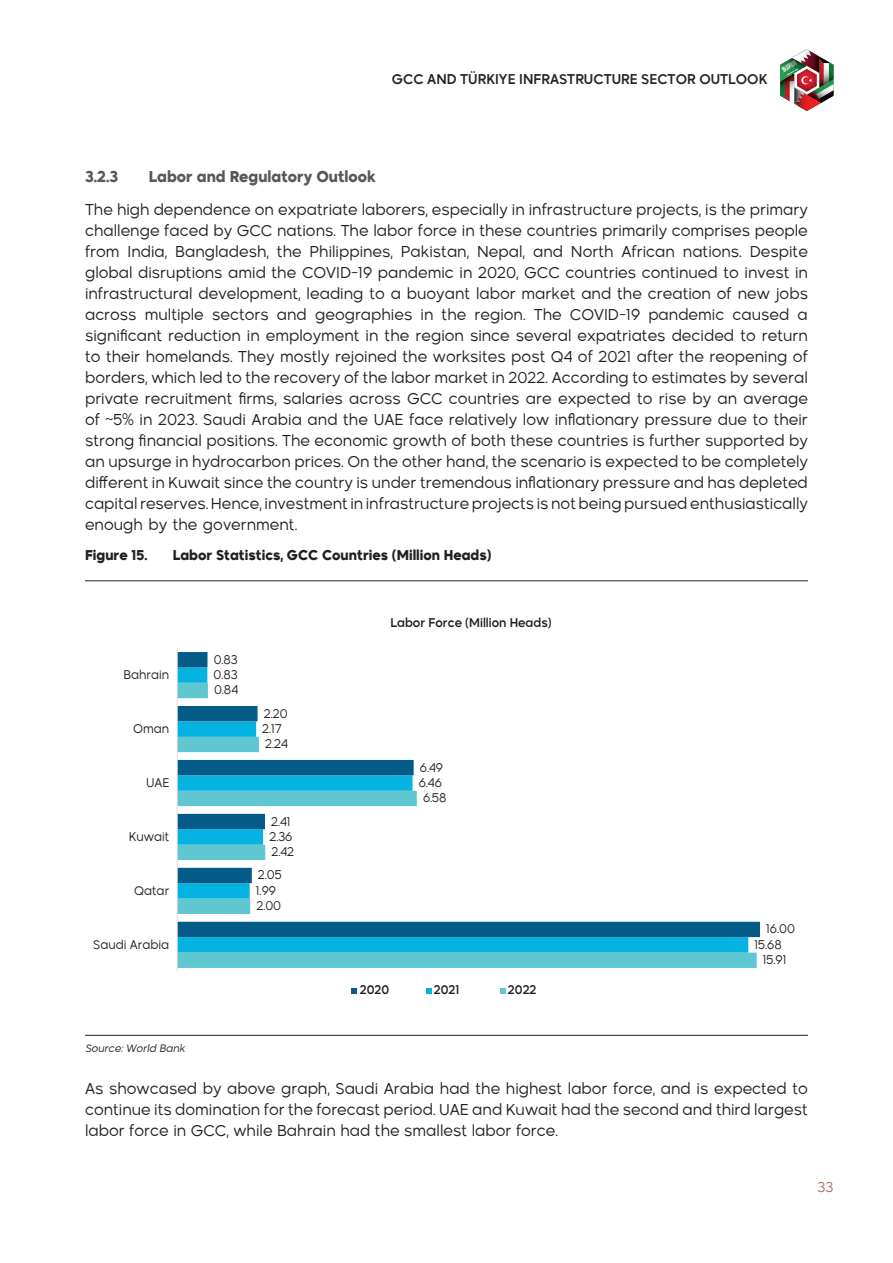
<style>
.page{position:relative;width:893px;height:1263px;background:#fff}
.page>*{position:absolute;margin:0;border:0;box-sizing:border-box;transform-origin:0 0}
.t1{font:300 15px/21px "Madani Arabic";color:#231f20;text-align:justify}
.t2{font:700 15px "Madani Arabic";color:#57585a}
.t3{font:700 13.5px "Madani Arabic";color:#231f20}
.t4{font:500 13.5px "Madani Arabic";color:#242527}
.t5{font:300 13.5px "Madani Arabic";color:#b36964}
.t6{font:300 12px "Madani Arabic";color:#231f20}
.t7{font:500 12px "Madani Arabic";color:#231f20}
.t8{font:italic 300 10.2px "Madani Arabic";color:#231f20}
</style>
<div class="page">
<img style="left:780px;top:50px;width:53px;height:61px">
<hr style="left:85px;top:580px;width:723px;height:1px;background:#231f20">
<svg style="left:178px;top:937px;width:579px;height:31px;background:#61c7d2"></svg>
<div style="left:178px;top:937px;width:570px;height:15px;background:#05b3e3"></div>
<svg style="left:178px;top:652px;width:582px;height:285px"></svg>
<hr style="left:177px;top:648px;width:1px;height:324px;background:#dcdddf">
<svg style="left:352px;top:988px;width:5px;height:6px"></svg>
<svg style="left:426px;top:988px;width:5px;height:6px"></svg>
<svg style="left:500px;top:988px;width:5px;height:6px"></svg>
<hr style="left:85px;top:1035px;width:723px;height:1px;background:#231f20">
<p class="t4" style="left:392px;top:68px;width:377px">GCC AND TÜRKIYE INFRASTRUCTURE SECTOR OUTLOOK</p>
<p class="t2" style="left:85px;top:164px;width:35px">3.2.3</p>
<p class="t2" style="left:149px;top:164px;width:229px">Labor and Regulatory Outlook</p>
<p class="t1" style="left:85px;top:199px;width:724px">The high dependence on expatriate laborers, especially in infrastructure projects, is the primary challenge faced by GCC nations. The labor force in these countries primarily comprises people from India, Bangladesh, the Philippines, Pakistan, Nepal, and North African nations. Despite global disruptions amid the COVID-19 pandemic in 2020, GCC countries continued to invest in infrastructural development, leading to a buoyant labor market and the creation of new jobs across multiple sectors and geographies in the region. The COVID-19 pandemic caused a significant reduction in employment in the region since several expatriates decided to return to their homelands. They mostly rejoined the worksites post Q4 of 2021 after the reopening of borders, which led to the recovery of the labor market in 2022. According to estimates by several private recruitment firms, salaries across GCC countries are expected to rise by an average of ~5% in 2023. Saudi Arabia and the UAE face relatively low inflationary pressure due to their strong financial positions. The economic growth of both these countries is further supported by an upsurge in hydrocarbon prices. On the other hand, the scenario is expected to be completely different in Kuwait since the country is under tremendous inflationary pressure and has depleted capital reserves. Hence, investment in infrastructure projects is not being pursued enthusiastically enough by the government.</p>
<p class="t3" style="left:85px;top:544px;width:64px">Figure 15.</p>
<p class="t3" style="left:173px;top:544px;width:320px">Labor Statistics, GCC Countries (Million Heads)</p>
<p class="t7" style="left:390px;top:612px;width:163px">Labor Force (Million Heads)</p>
<p class="t6" style="left:214px;top:650px;width:26px">0.83</p>
<p class="t6" style="left:123px;top:665px;width:47px">Bahrain</p>
<p class="t6" style="left:214px;top:665px;width:26px">0.83</p>
<p class="t6" style="left:214px;top:680px;width:25px">0.84</p>
<p class="t6" style="left:264px;top:704px;width:25px">2.20</p>
<p class="t6" style="left:133px;top:719px;width:38px">Oman</p>
<p class="t6" style="left:262px;top:719px;width:21px">2.17</p>
<p class="t6" style="left:265px;top:734px;width:24px">2.24</p>
<p class="t6" style="left:420px;top:758px;width:25px">6.49</p>
<p class="t6" style="left:146px;top:773px;width:25px">UAE</p>
<p class="t6" style="left:419px;top:773px;width:25px">6.46</p>
<p class="t6" style="left:423px;top:788px;width:25px">6.58</p>
<p class="t6" style="left:271px;top:812px;width:21px">2.41</p>
<p class="t6" style="left:129px;top:827px;width:42px">Kuwait</p>
<p class="t6" style="left:269px;top:827px;width:25px">2.36</p>
<p class="t6" style="left:271px;top:842px;width:24px">2.42</p>
<p class="t6" style="left:258px;top:865px;width:25px">2.05</p>
<p class="t6" style="left:134px;top:881px;width:37px">Qatar</p>
<p class="t6" style="left:256px;top:881px;width:22px">1.99</p>
<p class="t6" style="left:256px;top:896px;width:26px">2.00</p>
<p class="t6" style="left:766px;top:919px;width:30px">16.00</p>
<p class="t6" style="left:93px;top:934px;width:78px">Saudi Arabia</p>
<p class="t6" style="left:754px;top:935px;width:29px">15.68</p>
<p class="t6" style="left:763px;top:950px;width:25px">15.91</p>
<p class="t7" style="left:360px;top:980px;width:31px">2020</p>
<p class="t7" style="left:434px;top:980px;width:27px">2021</p>
<p class="t7" style="left:508px;top:980px;width:30px">2022</p>
<p class="t8" style="left:85px;top:1040px;width:104px">Source:World Bank</p>
<p class="t1" style="left:85px;top:1077px;width:724px">As showcased by above graph, Saudi Arabia had the highest labor force, and is expected to continue its domination for the forecast period. UAE and Kuwait had the second and third largest labor force in GCC, while Bahrain had the smallest labor force.</p>
<p class="t5" style="left:817px;top:1176px;width:18px">33</p>
</div>
